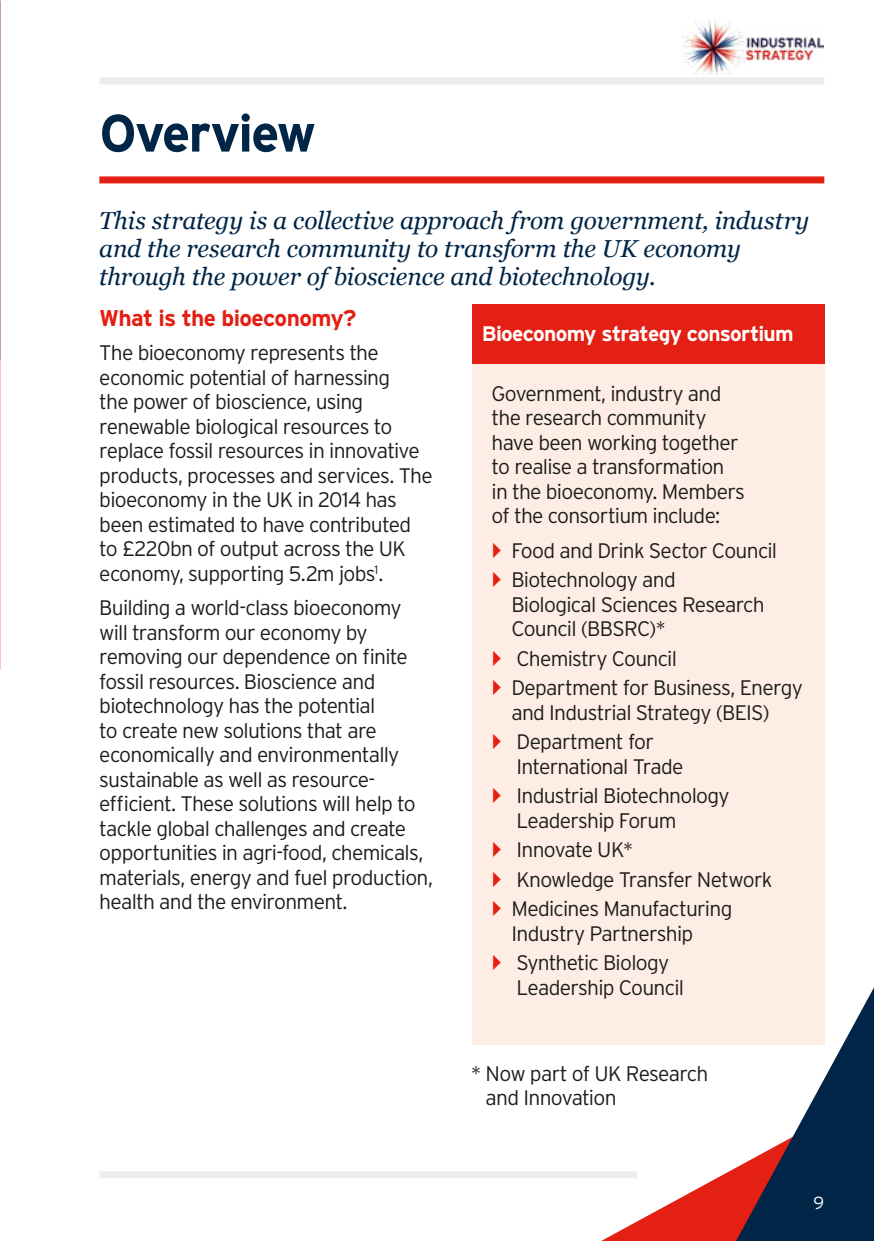
<style>
.page{position:relative;width:874px;height:1241px;background:#fff}
.page>*{position:absolute;margin:0;border:0;box-sizing:border-box;transform-origin:0 0}
.t1{font:700 52.5px "Interstate";letter-spacing:-.035em;color:#002547}
.t2{font:italic 24.5px/28px "Georgia";letter-spacing:-.01em;color:#002547}
.t3{font:700 22.75px "Interstate";letter-spacing:-.03em;color:#e41f13}
.t4{font:300 21px/24.5px "Interstate";letter-spacing:-.035em;color:#1d1d1b}
.t5{font:700 21px "Interstate";letter-spacing:-.035em;color:#fff}
.t6{font:300 17.5px "Interstate";color:#fff}
</style>
<div class="page">
<img style="left:682px;top:20px;width:141px;height:54px">
<div style="left:99px;top:77px;width:724px;height:7px;background:#ededed"></div>
<div style="left:99px;top:176px;width:724px;height:7px;background:#e41f13"></div>
<div style="left:471px;top:364px;width:352px;height:679px;background:#fdede5"></div>
<div style="left:471px;top:304px;width:352px;height:60px;background:#e41f13"></div>
<svg style="left:601px;top:987px;width:272px;height:253px"></svg>
<div style="left:99px;top:1170px;width:538px;height:7px;background:#ededed"></div>
<h1 class="t1" style="left:99px;top:104px;width:218px">Overview</h1>
<p class="t2" style="left:99px;top:206px;width:711px">This strategy is a collective approach from government, industry and the research community to transform the UK economy through the power of bioscience and biotechnology.</p>
<p class="t3" style="left:99px;top:305px;width:258px">What is the bioeconomy?</p>
<p class="t4" style="left:99px;top:340px;width:335px">The bioeconomy represents the economic potential of harnessing<br>the power of bioscience, using renewable biological resources to replace fossil resources in innovative products, processes and services. The bioeconomy in the UK in 2014 has been estimated to have contributed to £220bn of output across the UK economy, supporting 5.2m jobs<sup>1</sup>.</p>
<p class="t4" style="left:99px;top:595px;width:335px">Building a world-class bioeconomy will transform our economy by removing our dependence on finite fossil resources. Bioscience and biotechnology has the potential<br>to create new solutions that are economically and environmentally sustainable as well as resource&shy;efficient. These solutions will help to tackle global challenges and create opportunities in agri-food, chemicals, materials, energy and fuel production, health and the environment.</p>
<p class="t5" style="left:481px;top:322px;width:313px">Bioeconomy strategy consortium</p>
<p class="t4" style="left:491px;top:381px;width:255px">Government, industry and the research community have been working together to realise a transformation in the bioeconomy. Members of the consortium include:</p>
<p class="t4" style="left:511px;top:535px;width:267px;line-height:29.4px">Food and Drink Sector Council<br>Biotechnology and</p>
<p class="t4" style="left:511px;top:592px;width:254px">Biological Sciences Research<br>Council (BBSRC)*</p>
<p class="t4" style="left:511px;top:643px;width:293px;line-height:29.4px">Chemistry Council<br>Department for Business, Energy</p>
<p class="t4" style="left:511px;top:697px;width:260px;line-height:29.4px">and Industrial Strategy (BEIS)<br>Department for</p>
<p class="t4" style="left:516px;top:751px;width:215px;line-height:29.4px">International Trade<br>Industrial Biotechnology</p>
<p class="t4" style="left:511px;top:805px;width:262px;line-height:29.4px">Leadership Forum<br>Innovate UK*<br>Knowledge Transfer Network<br>Medicines Manufacturing</p>
<p class="t4" style="left:511px;top:918px;width:183px;line-height:29.4px">Industry Partnership<br>Synthetic Biology</p>
<p class="t4" style="left:516px;top:974px;width:169px">Leadership Council</p>
<p class="t4" style="left:485px;top:1060px;width:224px;text-indent:-15px">* Now part of UK Research and Innovation</p>
<p class="t6" style="left:813px;top:1192px;width:12px">9</p>
</div>
